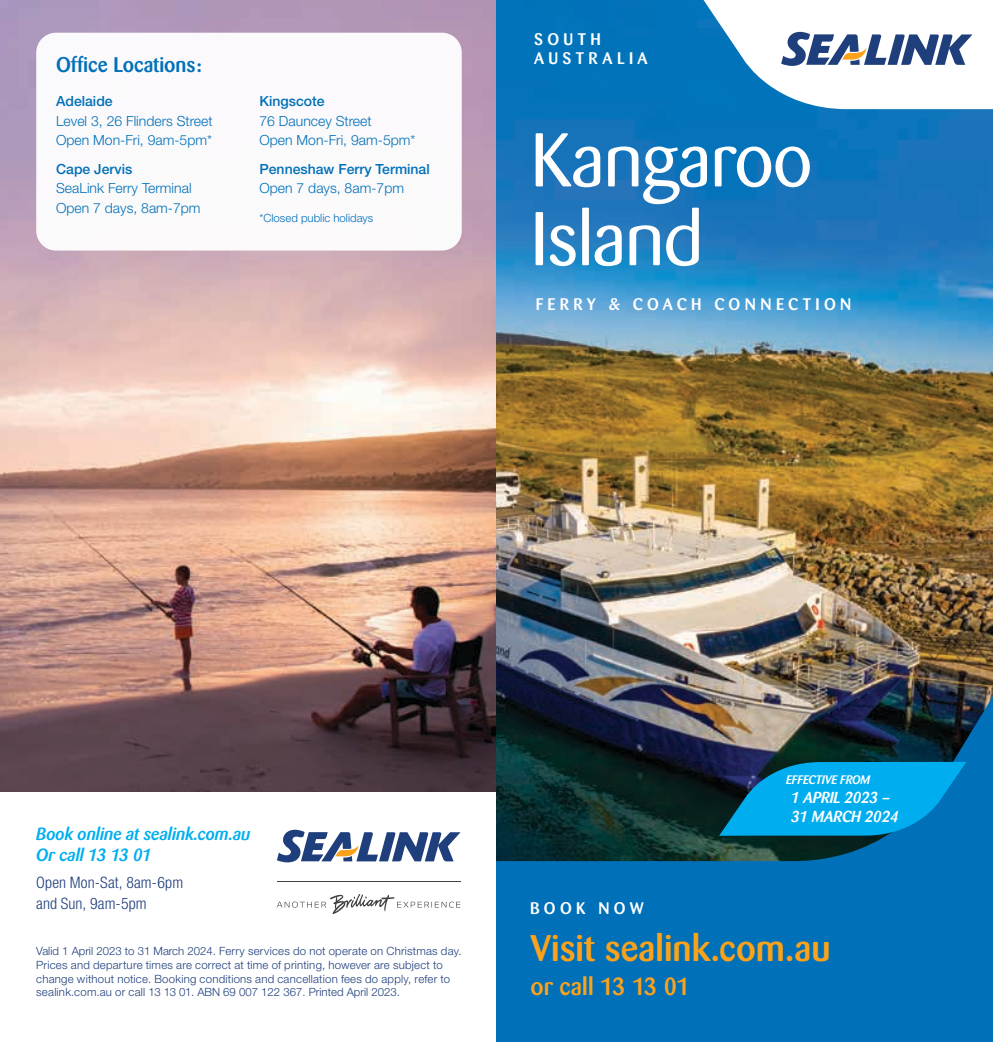
<style>
.page{position:relative;width:993px;height:1042px;background:#fff}
.page>*{position:absolute;margin:0;border:0;box-sizing:border-box;transform-origin:0 0}
.t1{font:75.25px/78.8px "Barmeno";letter-spacing:-.01em;color:#fff}
.t2{font:500 36.75px "Barmeno";letter-spacing:.005em;color:#faa21b}
.t3{font:500 24.5px "Barmeno";color:#faa21b}
.t4{font:500 21px "Barmeno";color:#0070b9}
.t5{font:italic 500 17.5px/21px "Barmeno";letter-spacing:.005em;color:#00aeef}
.t6{font:500 16.62px/19.9px "Barmeno";letter-spacing:.26em;color:#fff}
.t7{font:300 condensed 15.75px/21px "Helvetica Neue LT Std";letter-spacing:.005em;color:#1f3e7c}
.t8{font:italic 500 15.75px/18.9px "Barmeno";letter-spacing:-.01em;color:#fff}
.t9{font:300 14px/19.2px "Helvetica Neue LT Std";color:#0070b9}
.t10{font:500 14px "Helvetica Neue LT Std";color:#0070b9}
.t11{font:italic 500 12.25px "Barmeno";letter-spacing:-.01em;color:#fff}
.t12{font:300 11.38px/13.7px "Helvetica Neue LT Std";letter-spacing:.02em;color:#1f3e7c}
.t13{font:300 11.38px "Helvetica Neue LT Std";color:#0070b9}
</style>
<div class="page">
<img style="left:0;top:0;width:496px;height:791px">
<img style="left:496px;top:0;width:496px;height:671px">
<img style="left:496px;top:671px;width:496px;height:371px">
<svg style="left:718px;top:762px;width:248px;height:74px;background:#0293cf"></svg>
<div style="left:36px;top:33px;width:425px;height:218px;background:#fff;border-radius:20px"></div>
<svg style="left:695px;top:0;width:297px;height:109px"></svg>
<svg style="left:277px;top:830px;width:183px;height:32px"></svg>
<hr style="left:277px;top:881px;width:183px;height:1px;background:#414142">
<svg style="left:276px;top:894px;width:184px;height:20px"></svg>
<h3 class="t4" style="left:56px;top:52px;width:147px">Office Locations:</h3>
<p class="t10" style="left:56px;top:93px;width:58px">Adelaide</p>
<p class="t9" style="left:56px;top:111px;width:158px">Level 3, 26 Flinders Street<br>Open Mon-Fri, 9am-5pm*</p>
<p class="t10" style="left:56px;top:161px;width:78px">Cape Jervis</p>
<p class="t9" style="left:56px;top:178px;width:146px">SeaLink Ferry Terminal<br>Open 7 days, 8am-7pm</p>
<p class="t10" style="left:259px;top:93px;width:67px">Kingscote</p>
<p class="t9" style="left:259px;top:111px;width:157px">76 Dauncey Street<br>Open Mon-Fri, 9am-5pm*</p>
<p class="t10" style="left:259px;top:161px;width:172px">Penneshaw Ferry Terminal</p>
<p class="t9" style="left:259px;top:178px;width:146px">Open 7 days, 8am-7pm</p>
<p class="t13" style="left:259px;top:211px;width:115px">*Closed public holidays</p>
<h3 class="t6" style="left:534px;top:29px;width:115px">SOUTH<br>AUSTRALIA</h3>
<h1 class="t1" style="left:530px;top:121px;width:283px">Kangaroo<br>Island</h1>
<h3 class="t6" style="left:535px;top:294px;width:317px">FERRY &amp; COACH CONNECTION</h3>
<h3 class="t5" style="left:36px;top:823px;width:215px">Book online at sealink.com.au<br>Or call 13 13 01</h3>
<h3 class="t7" style="left:36px;top:871px;width:148px">Open Mon-Sat, 8am-6pm and Sun, 9am-5pm</h3>
<p class="t12" style="left:36px;top:944px;width:427px">Valid 1 April 2023 to 31 March 2024. Ferry services do not operate on Christmas day.<br>Prices and departure times are correct at time of printing, however are subject to change without notice. Booking conditions and cancellation fees do apply, refer to sealink.com.au or call 13 13 01. ABN 69 007 122 367. Printed April 2023.</p>
<h3 class="t6" style="left:530px;top:898px;width:115px">BOOK NOW</h3>
<p class="t11" style="left:786px;top:772px;width:85px">EFFECTIVE FROM</p>
<h3 class="t8" style="left:790px;top:788px;width:109px">1 APRIL 2023 –<br>31 MARCH 2024</h3>
<h2 class="t2" style="left:530px;top:926px;width:301px">Visit sealink.com.au</h2>
<h3 class="t3" style="left:530px;top:972px;width:161px">or call 13 13 01</h3>
</div>
